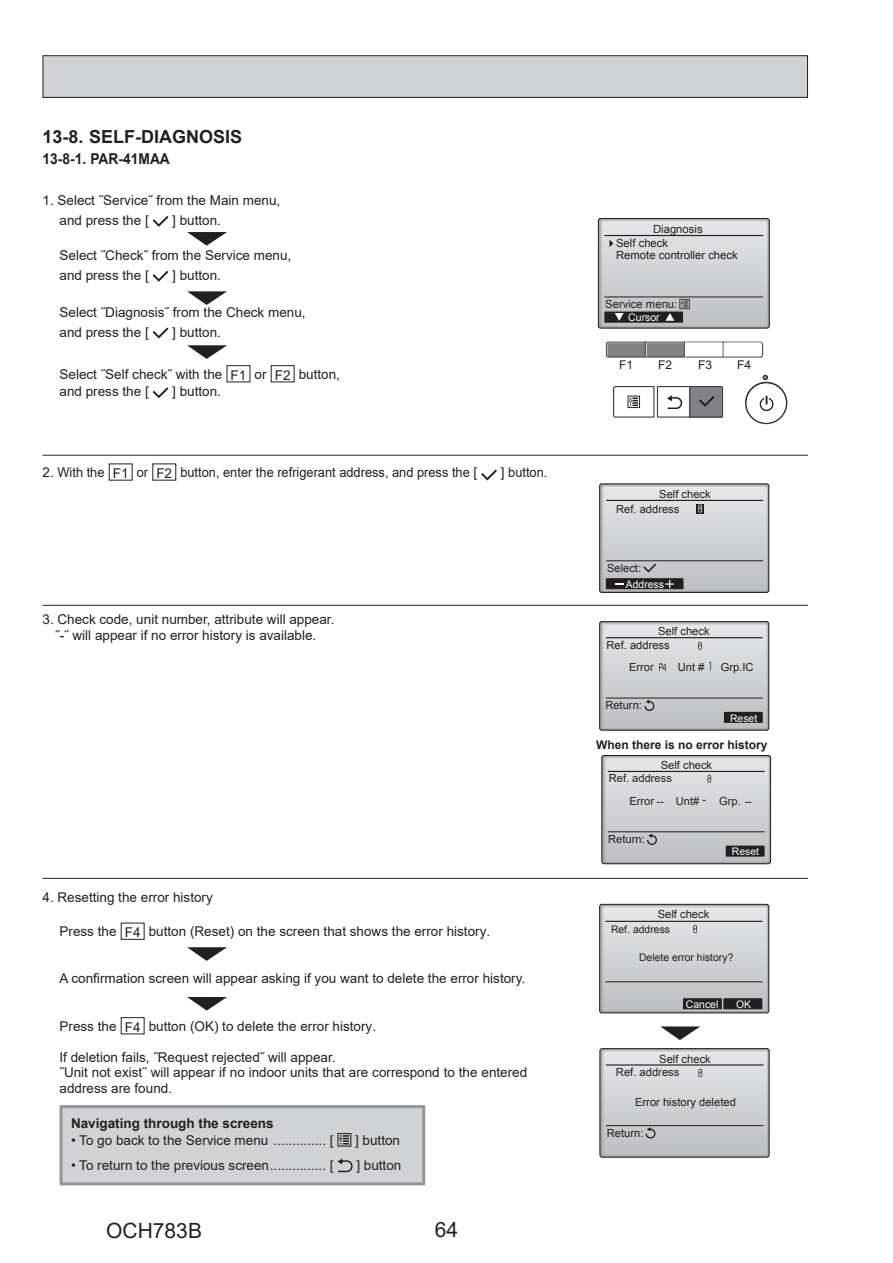
<style>
.page{position:relative;width:893px;height:1263px;background:#fff}
.page>*{position:absolute;margin:0;border:0;box-sizing:border-box;transform-origin:0 0}
.t1{font:21px "Arial";color:#231f20}
.t2{font:700 18px "Arial";color:#231f20}
.t3{font:700 15px "Arial";color:#231f20;scale:.92 1}
.t4{font:13.5px/19.5px "Arial";color:#231f20}
.t5{font:700 13.5px "Arial";color:#231f20}
.t6{font:500 13.05px "Shin Go Pro";color:#231f20}
.t7{font:700 12px "Arial";color:#231f20}
.t8{font:12px "Arial";color:#231f20}
.t9{font:11.25px/11.7px "Arial";color:#231f20}
.t10{font:11.1px/14.5px "Arial";color:#231f20}
.t11{font:10.5px "Arial";color:#fff}
.t12{font:10.35px "Arial";color:#231f20}
.t13{font:10.35px "Arial";color:#fff}
.s1{font-size:10.35px}
</style>
<div class="page">
<div style="left:43px;top:56px;width:764px;height:41px;background:#d1d2d4"></div>
<div style="left:43px;top:55px;width:765px;height:43px;border:1px solid #231f20"></div>
<hr style="left:43px;top:455px;width:765px;height:1px;background:#231f20">
<hr style="left:43px;top:605px;width:765px;height:1px;background:#231f20">
<hr style="left:43px;top:878px;width:765px;height:1px;background:#231f20">
<svg style="left:599px;top:219px;width:170px;height:109px;background:#c3c4c6"></svg>
<svg style="left:600px;top:484px;width:169px;height:108px;background:#c2c3c5"></svg>
<svg style="left:600px;top:622px;width:169px;height:108px;background:#c5c6c8"></svg>
<div style="left:602px;top:755px;width:169px;height:109px;border:1px solid #231f20;border-radius:2px"></div>
<svg style="left:602px;top:756px;width:168px;height:107px;background:#c6c6c8"></svg>
<svg style="left:600px;top:905px;width:169px;height:108px;background:#c2c3c5"></svg>
<svg style="left:600px;top:1049px;width:169px;height:108px;background:#c9cacc"></svg>
<svg style="left:660px;top:1026px;width:40px;height:14px"></svg>
<svg style="left:481px;top:469px;width:16px;height:11px"></svg>
<div style="left:121px;top:923px;width:24px;height:17px;border:1px solid #231f20"></div>
<div style="left:121px;top:1017px;width:24px;height:17px;border:1px solid #231f20"></div>
<svg style="left:187px;top:947px;width:40px;height:14px"></svg>
<svg style="left:187px;top:997px;width:40px;height:13px"></svg>
<svg style="left:745px;top:382px;width:42px;height:42px"></svg>
<div style="left:746px;top:383px;width:41px;height:40px;background:#fff;border:1px solid #231f20;border-radius:50%"></div>
<svg style="left:763px;top:375px;width:5px;height:5px"></svg>
<svg style="left:760px;top:396px;width:13px;height:15px"></svg>
<svg style="left:613px;top:386px;width:111px;height:32px"></svg>
<div style="left:685px;top:342px;width:39px;height:16px;border:1px solid #d3d4d6"></div>
<div style="left:645px;top:342px;width:39px;height:15px;background:#808285"></div>
<svg style="left:606px;top:341px;width:41px;height:17px"></svg>
<svg style="left:685px;top:343px;width:1px;height:15px"></svg>
<svg style="left:722px;top:341px;width:41px;height:17px"></svg>
<div style="left:227px;top:365px;width:23px;height:17px;border:1px solid #231f20"></div>
<div style="left:271px;top:365px;width:24px;height:17px;border:1px solid #231f20"></div>
<svg style="left:153px;top:387px;width:15px;height:11px"></svg>
<svg style="left:153px;top:216px;width:15px;height:11px"></svg>
<svg style="left:153px;top:271px;width:15px;height:11px"></svg>
<svg style="left:153px;top:328px;width:15px;height:11px"></svg>
<svg style="left:187px;top:232px;width:40px;height:14px"></svg>
<svg style="left:187px;top:291px;width:40px;height:14px"></svg>
<svg style="left:187px;top:345px;width:40px;height:14px"></svg>
<div style="left:61px;top:1106px;width:363px;height:78px;background:#d1d2d4"></div>
<svg style="left:337px;top:1133px;width:14px;height:14px"></svg>
<svg style="left:337px;top:1158px;width:16px;height:15px"></svg>
<div style="left:60px;top:1105px;width:365px;height:80px;border:3px solid #939598"></div>
<h2 class="t2" style="left:43px;top:124px;width:201px">13-8. SELF-DIAGNOSIS</h2>
<p class="t3" style="left:43px;top:149px;width:140px">13-8-1. PAR-41MAA</p>
<p class="t4" style="left:60px;top:191px;width:222px;text-indent:-17px">1. Select ˝Service˝ from the Main menu, and press the [</p>
<p class="t4" style="left:172px;top:210px;width:50px">] button.</p>
<p class="t4" style="left:60px;top:246px;width:233px">Select ˝Check˝ from the Service menu, and press the [</p>
<p class="t4" style="left:172px;top:265px;width:50px">] button.</p>
<p class="t4" style="left:60px;top:303px;width:248px">Select ˝Diagnosis˝ from the Check menu, and press the [</p>
<p class="t4" style="left:172px;top:322px;width:50px">] button.</p>
<p class="t4" style="left:60px;top:365px;width:282px;line-height:17.7px">Select ˝Self check˝ with the F1 or F2 button, and press the [</p>
<p class="t4" style="left:172px;top:382px;width:50px">] button.</p>
<p class="t4" style="left:43px;top:462px;width:436px">2. With the F1 or F2 button, enter the refrigerant address, and press the [</p>
<p class="t4" style="left:501px;top:462px;width:48px">] button.</p>
<p class="t4" style="left:43px;top:611px;width:293px;line-height:16.5px;text-align:center">3. Check code, unit number, attribute will appear. ˝-˝ will appear if no error history is available.</p>
<p class="t4" style="left:43px;top:887px;width:172px">4. Resetting the error history</p>
<p class="t4" style="left:60px;top:922px;width:432px">Press the F4 button (Reset) on the screen that shows the error history.</p>
<p class="t4" style="left:60px;top:968px;width:467px">A confirmation screen will appear asking if you want to delete the error history.</p>
<p class="t4" style="left:60px;top:1016px;width:318px">Press the F4 button (OK) to delete the error history.</p>
<p class="t4" style="left:60px;top:1049px;width:469px;line-height:15.8px">If deletion fails, ˝Request rejected˝ will appear.<br>˝Unit not exist˝ will appear if no indoor units that are correspond to the entered address are found.</p>
<p class="t5" style="left:71px;top:1114px;width:204px">Navigating through the screens</p>
<p class="t4" style="left:71px;top:1130px;width:264px">• To go back to the Service menu .............. [</p>
<p class="t4" style="left:355px;top:1130px;width:47px">] button</p>
<p class="t4" style="left:71px;top:1155px;width:264px">• To return to the previous screen............... [</p>
<p class="t4" style="left:356px;top:1155px;width:47px">] button</p>
<h1 class="t1" style="left:106px;top:1216px;width:97px">OCH783B</h1>
<h1 class="t1" style="left:435px;top:1215px;width:25px">64</h1>
<p class="t9" style="left:653px;top:223px;width:51px">Diagnosis</p>
<p class="t9" style="left:616px;top:237px;width:123px">Self check<br>Remote controller check</p>
<p class="t9" style="left:605px;top:298px;width:74px">Service menu:</p>
<p class="t11" style="left:628px;top:311px;width:33px">Cursor</p>
<p class="t8" style="left:619px;top:357px;width:16px">F1</p>
<p class="t8" style="left:658px;top:357px;width:16px">F2</p>
<p class="t8" style="left:698px;top:357px;width:16px">F3</p>
<p class="t8" style="left:737px;top:357px;width:16px">F4</p>
<p class="t10" style="left:659px;top:487px;width:53px">Self check</p>
<p class="t10" style="left:616px;top:502px;width:65px">Ref. address</p>
<p class="t10" style="left:607px;top:561px;width:36px">Select:</p>
<p class="t13" style="left:626px;top:577px;width:40px">Address</p>
<p class="t6" style="left:653px;top:620px;width:20px">F2</p>
<p class="t6" style="left:696px;top:620px;width:20px">F3</p>
<p class="t10" style="left:606px;top:624px;width:105px;text-indent:52px">Self check<br>Ref. address</p>
<p class="t10" style="left:629px;top:660px;width:26px">Error</p>
<p class="t10" style="left:678px;top:660px;width:28px">Unt #</p>
<p class="t10" style="left:721px;top:660px;width:34px">Grp.IC</p>
<p class="t10" style="left:605px;top:698px;width:38px">Return:</p>
<p class="t13" style="left:730px;top:711px;width:29px">Reset</p>
<p class="t7" style="left:596px;top:736px;width:173px">When there is no error history</p>
<p class="t10" style="left:661px;top:757px;width:53px">Self check</p>
<p class="t6" style="left:653px;top:758px;width:20px">F2</p>
<p class="t6" style="left:696px;top:758px;width:20px">F3</p>
<p class="t10" style="left:629px;top:767px;width:124px;line-height:22px;text-indent:-21px">Ref. address<br>Error <span class="s1">--</span> Unt# <span class="s1">-</span> Grp. <span class="s1">--</span></p>
<p class="t10" style="left:608px;top:832px;width:38px">Return:</p>
<p class="t13" style="left:732px;top:844px;width:29px">Reset</p>
<p class="t10" style="left:658px;top:907px;width:53px">Self check</p>
<p class="t12" style="left:639px;top:950px;width:96px">Delete error history?</p>
<p class="t12" style="left:611px;top:922px;width:61px">Ref. address</p>
<p class="t13" style="left:686px;top:997px;width:34px">Cancel</p>
<p class="t13" style="left:736px;top:997px;width:17px">OK</p>
<p class="t6" style="left:653px;top:1041px;width:20px">F2</p>
<p class="t9" style="left:659px;top:1053px;width:53px">Self check</p>
<p class="t9" style="left:616px;top:1067px;width:65px">Ref. address</p>
<p class="t9" style="left:635px;top:1096px;width:102px">Error history deleted</p>
<p class="t9" style="left:607px;top:1127px;width:38px">Return:</p>
</div>
